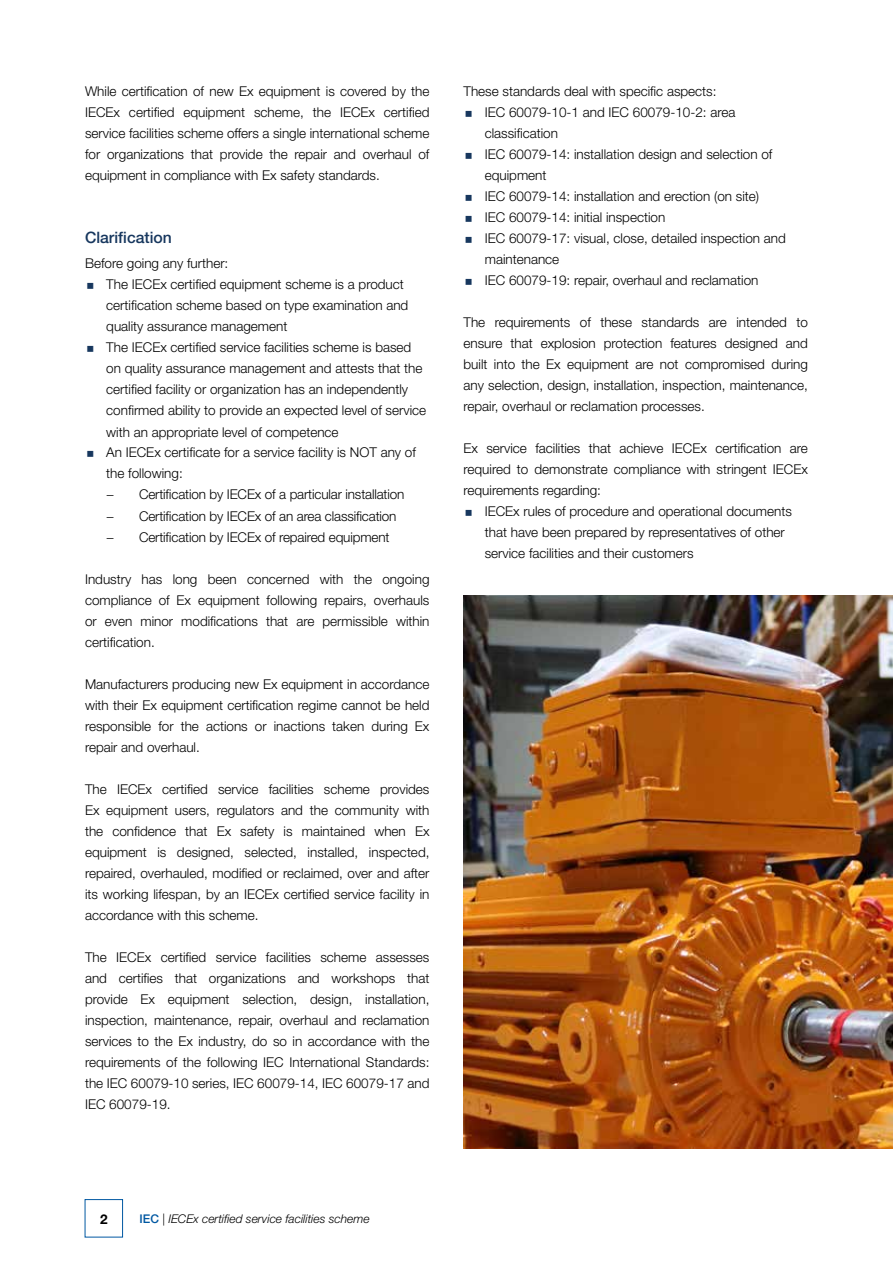
<style>
.page{position:relative;width:893px;height:1263px;background:#fff}
.page>*{position:absolute;margin:0;border:0;box-sizing:border-box;transform-origin:0 0}
.t1{font:500 15.75px "Helvetica Neue";color:#17375e}
.t2{font:300 13.5px/21px "Helvetica Neue";color:#000;text-align:justify}
.t3{font:700 13.5px "Helvetica Neue";color:#000}
.t4{font:italic 300 12px "Helvetica Neue";color:#000}
.s1{font-weight:500;font-style:normal;color:#0058a2}
.s2{font-style:normal}
</style>
<div class="page">
<div style="left:85px;top:1199px;width:38px;height:38px;border:1px solid #0058a2"></div>
<img style="left:463px;top:595px;width:430px;height:553px">
<p class="t2" style="left:85px;top:80px;width:346px">While certification of new Ex equipment is covered by the IECEx certified equipment scheme, the IECEx certified service facilities scheme offers a single international scheme for organizations that provide the repair and overhaul of equipment in compliance with Ex safety standards.</p>
<p class="t1" style="left:85px;top:228px;width:88px">Clarification</p>
<p class="t2" style="left:106px;top:253px;width:321px;text-align:left;text-indent:-21px">Before going any further:<br>The IECEx certified equipment scheme is a product certification scheme based on type examination and quality assurance management<br>The IECEx certified service facilities scheme is based on quality assurance management and attests that the certified facility or organization has an independently confirmed ability to provide an expected level of service with an appropriate level of competence<br>An IECEx certificate for a service facility is NOT any of the following:<br>−</p>
<p class="t2" style="left:139px;top:484px;width:267px">Certification by IECEx of a particular installation</p>
<p class="t2" style="left:106px;top:505px;width:10px">−</p>
<p class="t2" style="left:139px;top:505px;width:259px">Certification by IECEx of an area classification</p>
<p class="t2" style="left:106px;top:526px;width:10px">−</p>
<p class="t2" style="left:139px;top:526px;width:252px">Certification by IECEx of repaired equipment</p>
<p class="t2" style="left:85px;top:568px;width:346px">Industry has long been concerned with the ongoing compliance of Ex equipment following repairs, overhauls or even minor modifications that are permissible within certification.</p>
<p class="t2" style="left:85px;top:673px;width:346px">Manufacturers producing new Ex equipment in accordance with their Ex equipment certification regime cannot be held responsible for the actions or inactions taken during Ex repair and overhaul.</p>
<p class="t2" style="left:85px;top:778px;width:346px">The IECEx certified service facilities scheme provides Ex equipment users, regulators and the community with the confidence that Ex safety is maintained when Ex equipment is designed, selected, installed, inspected, repaired, overhauled, modified or reclaimed, over and after its working lifespan, by an IECEx certified service facility in accordance with this scheme.</p>
<p class="t2" style="left:85px;top:946px;width:346px">The IECEx certified service facilities scheme assesses and certifies that organizations and workshops that provide Ex equipment selection, design, installation, inspection, maintenance, repair, overhaul and reclamation services to the Ex industry, do so in accordance with the requirements of the following IEC International Standards: the IEC 60079‑10 series, IEC 60079-14, IEC 60079-17 and IEC 60079-19.</p>
<p class="t2" style="left:485px;top:80px;width:303px;text-align:left;text-indent:-21px">These standards deal with specific aspects:<br>IEC 60079-10-1 and IEC 60079-10-2: area classification<br>IEC 60079-14: installation design and selection of equipment<br>IEC 60079-14: installation and erection (on site)<br>IEC 60079-14: initial inspection<br>IEC 60079-17: visual, close, detailed inspection and maintenance<br>IEC 60079-19: repair, overhaul and reclamation</p>
<p class="t2" style="left:463px;top:311px;width:346px">The requirements of these standards are intended to ensure that explosion protection features designed and built into the Ex equipment are not compromised during any selection, design, installation, inspection, maintenance, repair, overhaul or reclamation processes.</p>
<p class="t2" style="left:463px;top:437px;width:346px">Ex service facilities that achieve IECEx certification are required to demonstrate compliance with stringent IECEx requirements regarding:</p>
<p class="t2" style="left:485px;top:500px;width:309px;text-align:left">IECEx rules of procedure and operational documents that have been prepared by representatives of other service facilities and their customers</p>
<p class="t3" style="left:100px;top:1210px;width:9px">2</p>
<p class="t4" style="left:139px;top:1211px;width:232px"><span class="s1">IEC</span> <span class="s2">|</span> IECEx certified service facilities scheme</p>
</div>
